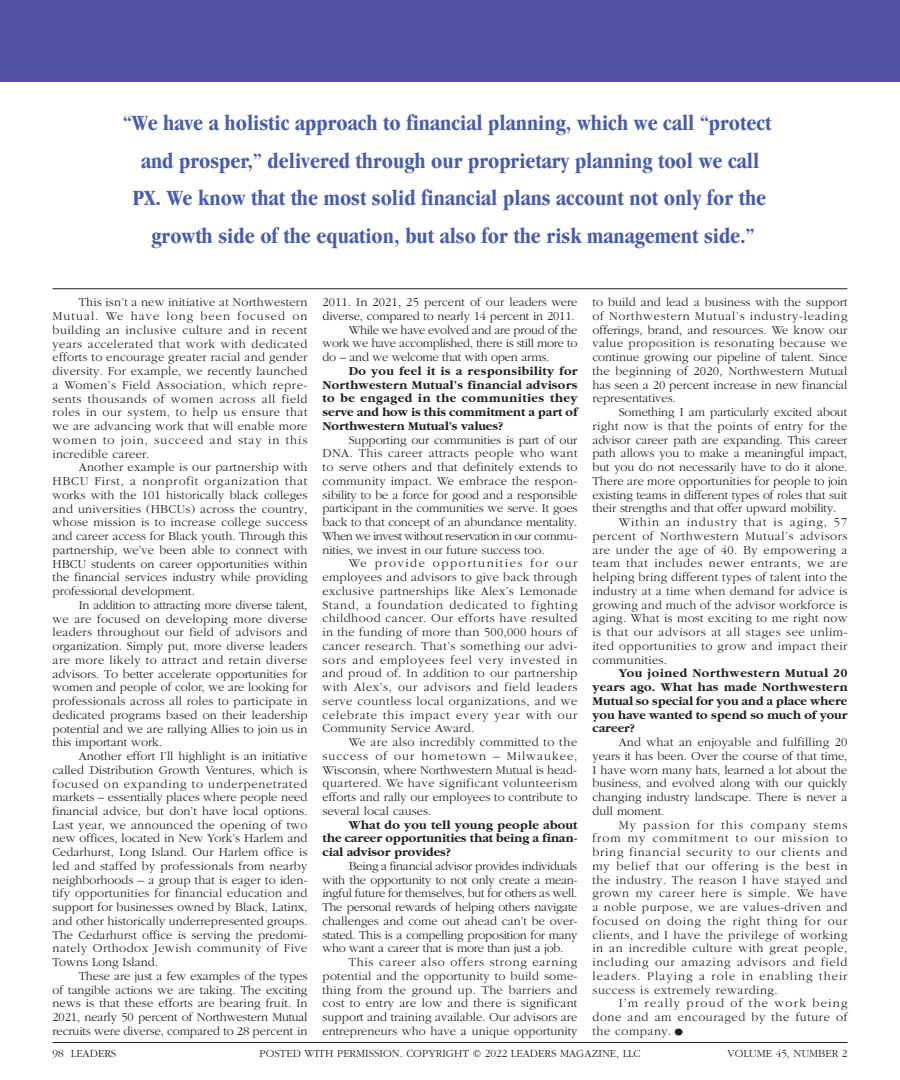
<style>
.page{position:relative;width:900px;height:1080px;background:#fff}
.page>*{position:absolute;margin:0;border:0;box-sizing:border-box;transform-origin:0 0}
.t1{font:700 condensed 22.5px/37.5px "Garamond";color:#4a5da9;text-align:center}
.t2{font:300 12.5px/13.8px "Garamond";color:#231f20;text-align:justify}
.t3{font:700 12.5px/13.8px "Garamond";color:#231f20;text-align:justify}
.t4{font:300 12.5px "Garamond";letter-spacing:.04em;color:#231f20}
.t5{font:300 12.5px "Garamond";letter-spacing:.02em;color:#231f20}
.t6{font:300 12.5px "Garamond";letter-spacing:-.02em;color:#231f20}
.t7{font:300 12.5px "Garamond";letter-spacing:.045em;color:#231f20}
.t8{font:300 12.5px "Garamond";letter-spacing:.03em;color:#231f20}
.t9{font:300 12.5px "Garamond";letter-spacing:.08em;color:#231f20}
.t10{font:300 11.25px "Garamond";color:#231f20}
.s1{font-size:22.5px}
</style>
<div class="page">
<div style="left:0;top:0;width:900px;height:81px;background:#504fa1"></div>
<hr style="left:52px;top:288px;width:796px;height:1px;background:#231f20">
<hr style="left:52px;top:1042px;width:796px;height:1px;background:#231f20">
<p class="t1" style="left:123px;top:104px;width:650px">“We have a holistic approach to financial planning, which we call “protect and prosper,” delivered through our proprietary planning tool we call PX. We know that the most solid financial plans account not only for the growth side of the equation, but also for the risk management side.”</p>
<p class="t2" style="left:52px;top:296px;width:257px;text-indent:26px">This isn’t a new initiative at Northwestern Mutual. We have long been focused on building an inclusive culture and in recent years accelerated that work with dedicated efforts to encourage greater racial and gender diversity. For example, we recently launched a Women’s Field Association, which repre&shy;sents thousands of women across all field roles in our system, to help us ensure that we are advancing work that will enable more women to join, succeed and stay in this incredible career.</p>
<p class="t2" style="left:52px;top:461px;width:257px;text-indent:26px">Another example is our partnership with HBCU First, a nonprofit organization that works with the 101 historically black colleges and universities (HBCUs) across the country, whose mission is to increase college success and career access for Black youth. Through this partnership, we’ve been able to connect with HBCU students on career opportunities within the financial services industry while providing professional development.</p>
<p class="t2" style="left:52px;top:598px;width:257px;text-indent:26px">In addition to attracting more diverse talent, we are focused on developing more diverse leaders throughout our field of advisors and organization. Simply put, more diverse leaders are more likely to attract and retain diverse advisors. To better accelerate opportunities for women and people of color, we are looking for professionals across all roles to participate in dedicated programs based on their leadership potential and we are rallying Allies to join us in this important work.</p>
<p class="t2" style="left:52px;top:749px;width:257px;text-indent:26px">Another effort I’ll highlight is an initiative called Distribution Growth Ventures, which is focused on expanding to underpenetrated markets – essentially places where people need financial advice, but don’t have local options.<br>Last year, we announced the opening of two new offices, located in New York’s Harlem and Cedarhurst, Long Island. Our Harlem office is led and staffed by professionals from nearby neighborhoods – a group that is eager to iden&shy;tify opportunities for financial education and support for businesses owned by Black, Latinx, and other historically underrepresented groups.<br>The Cedarhurst office is serving the predomi&shy;nately Orthodox Jewish community of Five Towns Long Island.</p>
<p class="t2" style="left:52px;top:969px;width:257px;text-indent:26px">These are just a few examples of the types of tangible actions we are taking. The exciting news is that these efforts are bearing fruit. In 2021, nearly 50 percent of Northwestern Mutual recruits were diverse, compared to 28 percent in</p>
<p class="t2" style="left:322px;top:296px;width:257px">2011. In 2021, 25 percent of our leaders were</p>
<p class="t2" style="left:322px;top:309px;width:254px">diverse, compared to nearly 14 percent in 2011.</p>
<p class="t6" style="left:349px;top:323px;width:230px">While we have evolved and are proud of the</p>
<p class="t6" style="left:322px;top:337px;width:257px">work we have accomplished, there is still more to</p>
<p class="t6" style="left:322px;top:351px;width:228px">do – and we welcome that with open arms.</p>
<p class="t3" style="left:322px;top:364px;width:257px;text-indent:26px">Do you feel it is a responsibility for Northwestern Mutual’s financial advisors to be engaged in the communities they serve and how is this commitment a part of Northwestern Mutual’s values?</p>
<p class="t2" style="left:322px;top:433px;width:257px;text-indent:26px">Supporting our communities is part of our DNA. This career attracts people who want to serve others and that definitely extends to community impact. We embrace the respon&shy;sibility to be a force for good and a responsible participant in the communities we serve. It goes back to that concept of an abundance mentality.<br>When we invest without reservation in our commu&shy;nities, we invest in our future success too.</p>
<p class="t2" style="left:322px;top:557px;width:257px;text-indent:26px">We provide opportunities for our employees and advisors to give back through exclusive partnerships like Alex’s Lemonade Stand, a foundation dedicated to fighting childhood cancer. Our efforts have resulted in the funding of more than 500,000 hours of cancer research. That’s something our advi&shy;sors and employees feel very invested in and proud of. In addition to our partnership with Alex’s, our advisors and field leaders serve countless local organizations, and we celebrate this impact every year with our Community Service Award.</p>
<p class="t2" style="left:322px;top:736px;width:257px;text-indent:26px">We are also incredibly committed to the success of our hometown – Milwaukee, Wisconsin, where Northwestern Mutual is head&shy;quartered. We have significant volunteerism efforts and rally our employees to contribute to several local causes.</p>
<p class="t3" style="left:322px;top:818px;width:257px;text-indent:26px">What do you tell young people about the career opportunities that being a finan&shy;cial advisor provides?</p>
<p class="t2" style="left:322px;top:859px;width:257px;text-indent:26px">Being a financial advisor provides individuals with the opportunity to not only create a mean&shy;ingful future for themselves, but for others as well.<br>The personal rewards of helping others navigate challenges and come out ahead can’t be over&shy;stated. This is a compelling proposition for many who want a career that is more than just a job.</p>
<p class="t2" style="left:322px;top:956px;width:257px;text-indent:26px">This career also offers strong earning potential and the opportunity to build some&shy;thing from the ground up. The barriers and cost to entry are low and there is significant support and training available. Our advisors are entrepreneurs who have a unique opportunity</p>
<p class="t2" style="left:592px;top:296px;width:257px">to build and lead a business with the support of Northwestern Mutual’s industry-leading offerings, brand, and resources. We know our value proposition is resonating because we continue growing our pipeline of talent. Since the beginning of 2020, Northwestern Mutual has seen a 20 percent increase in new financial representatives.</p>
<p class="t2" style="left:619px;top:406px;width:230px">Something I am particularly excited about</p>
<p class="t8" style="left:592px;top:419px;width:257px">right now is that the points of entry for the</p>
<p class="t2" style="left:592px;top:433px;width:257px">advisor career path are expanding. This career</p>
<p class="t2" style="left:592px;top:447px;width:256px">path allows you to make a meaningful impact,</p>
<p class="t2" style="left:592px;top:461px;width:257px">but you do not necessarily have to do it alone.</p>
<p class="t2" style="left:592px;top:474px;width:257px">There are more opportunities for people to join</p>
<p class="t2" style="left:592px;top:488px;width:256px">existing teams in different types of roles that suit</p>
<p class="t2" style="left:592px;top:502px;width:245px">their strengths and that offer upward mobility.</p>
<p class="t9" style="left:619px;top:516px;width:230px">Within an industry that is aging, 57</p>
<p class="t7" style="left:592px;top:529px;width:257px">percent of Northwestern Mutual’s advisors</p>
<p class="t4" style="left:592px;top:543px;width:257px">are under the age of 40. By empowering a</p>
<p class="t4" style="left:592px;top:557px;width:257px">team that includes newer entrants, we are</p>
<p class="t5" style="left:592px;top:571px;width:257px">helping bring different types of talent into the</p>
<p class="t5" style="left:592px;top:584px;width:257px">industry at a time when demand for advice is</p>
<p class="t2" style="left:592px;top:598px;width:257px">growing and much of the advisor workforce is</p>
<p class="t5" style="left:592px;top:612px;width:257px">aging. What is most exciting to me right now</p>
<p class="t4" style="left:592px;top:626px;width:257px">is that our advisors at all stages see unlim-</p>
<p class="t4" style="left:592px;top:639px;width:256px">ited opportunities to grow and impact their</p>
<p class="t5" style="left:592px;top:653px;width:76px">communities.</p>
<p class="t3" style="left:592px;top:667px;width:257px;text-indent:26px">You joined Northwestern Mutual 20 years ago. What has made Northwestern Mutual so special for you and a place where you have wanted to spend so much of your career?</p>
<p class="t2" style="left:592px;top:736px;width:257px;text-indent:26px">And what an enjoyable and fulfilling 20 years it has been. Over the course of that time, I have worn many hats, learned a lot about the business, and evolved along with our quickly changing industry landscape. There is never a dull moment.</p>
<p class="t2" style="left:592px;top:818px;width:257px;text-indent:26px">My passion for this company stems from my commitment to our mission to bring financial security to our clients and my belief that our offering is the best in the industry. The reason I have stayed and grown my career here is simple. We have a noble purpose, we are values-driven and focused on doing the right thing for our clients, and I have the privilege of working in an incredible culture with great people, including our amazing advisors and field leaders. Playing a role in enabling their success is extremely rewarding.</p>
<p class="t2" style="left:592px;top:997px;width:257px;text-indent:26px">I’m really proud of the work being done and am encouraged by the future of the company.<span class="s1">•</span></p>
<p class="t10" style="left:52px;top:1048px;width:65px">98 LEADERS</p>
<p class="t10" style="left:259px;top:1048px;width:383px">POSTED WITH PERMISSION. COPYRIGHT © 2022 LEADERS MAGAZINE, LLC</p>
<p class="t10" style="left:728px;top:1048px;width:121px">VOLUME 45, NUMBER 2</p>
</div>
